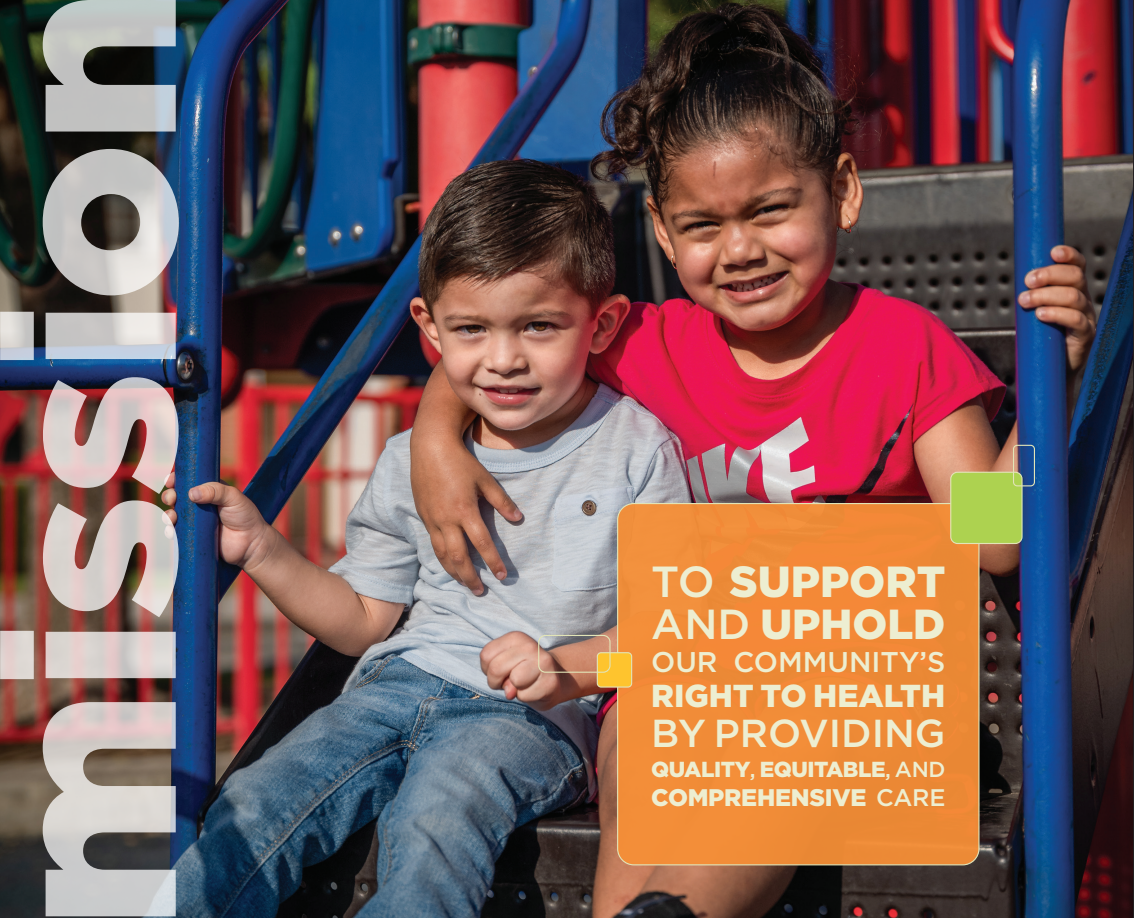
<style>
.page{position:relative;width:1134px;height:918px;background:#fff}
.page>*{position:absolute;margin:0;border:0;box-sizing:border-box;transform-origin:0 0}
.t1{font:900 43.5px "Gotham";color:#edeed1}
.t2{font:900 42px "Gotham";color:#edeed1}
.t3{font:500 39px "Gotham";color:#edeed1}
.t4{font:900 31.8px "Gotham";color:#edeed1}
.t5{font:500 28.5px "Gotham";color:#edeed1}
.t6{font:900 24px "Gotham";letter-spacing:-.01em;color:#edeed1}
.t7{font:900 21.75px "Gotham";letter-spacing:-.02em;color:#edeed1}
.s1{font-weight:500}
</style>
<div class="page">
<img style="left:0;top:0;width:1134px;height:918px">
<img style="left:0;top:0;width:179px;height:916px">
<div style="left:618px;top:504px;width:361px;height:361px;background:#f68f37;border-radius:16px"></div>
<div style="left:597px;top:653px;width:35px;height:34px;background:#fec42e;border-radius:4px"></div>
<div style="left:597px;top:652px;width:35px;height:36px;border:1px solid #e2e4b7;border-radius:4px"></div>
<div style="left:538px;top:635px;width:73px;height:38px;border:1px solid #e2e4b7;border-radius:7px"></div>
<div style="left:951px;top:472px;width:71px;height:71px;background:#add250;border-radius:7px"></div>
<div style="left:950px;top:472px;width:73px;height:72px;border:1px solid #e2e4b7;border-radius:7px"></div>
<div style="left:1013px;top:445px;width:22px;height:41px;border:1px solid #e2e4b7;border-radius:4px"></div>
<h1 class="t1" style="left:651px;top:551px;width:296px"><span class="s1">TO</span> SUPPORT</h1>
<h2 class="t2" style="left:651px;top:596px;width:296px"><span class="s1">AND</span> UPHOLD</h2>
<h3 class="t5" style="left:651px;top:644px;width:296px">OUR COMMUNITY’S</h3>
<h3 class="t4" style="left:651px;top:674px;width:296px">RIGHT TO HEALTH</h3>
<h3 class="t3" style="left:651px;top:708px;width:296px">BY PROVIDING</h3>
<p class="t7" style="left:651px;top:754px;width:296px">QUALITY<span class="s1">,</span> EQUITABLE<span class="s1">, AND</span></p>
<p class="t6" style="left:651px;top:781px;width:296px">COMPREHENSIVE <span class="s1">CARE</span></p>
</div>
